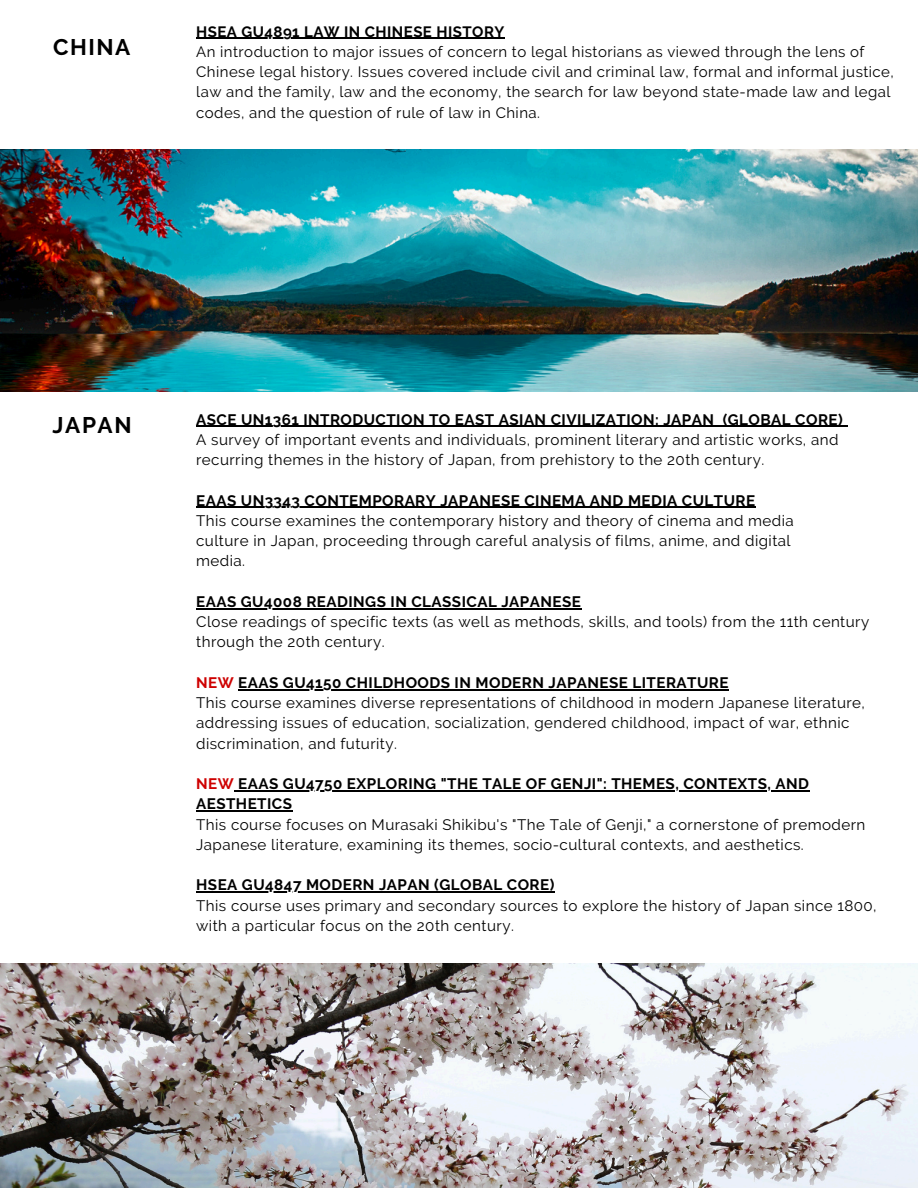
<style>
.page{position:relative;width:918px;height:1188px;background:#fff}
.page>*{position:absolute;margin:0;border:0;box-sizing:border-box;transform-origin:0 0}
.t1{font:700 22.5px "Raleway";letter-spacing:.07em;color:#000}
.t2{font:15.15px/20.2px "Raleway";letter-spacing:.03em;color:#000}
.t3{font:700 15.15px/20.2px "Raleway";letter-spacing:.03em;color:#000}
.t4{font:15px/20.2px "Raleway";letter-spacing:.03em;color:#000}
.t5{font:700 15px "Raleway";letter-spacing:.03em;color:#000}
.s1{font-weight:700;color:#ce0000}
.s2{font-weight:700}
.s3{color:#ce0000}
</style>
<div class="page">
<img style="left:0;top:149px;width:918px;height:242px">
<hr style="left:196px;top:426px;width:518px;height:1px;background:#000">
<hr style="left:723px;top:426px;width:120px;height:1px;background:#000">
<hr style="left:196px;top:507px;width:560px;height:1px;background:#000">
<hr style="left:196px;top:608px;width:385px;height:1px;background:#000">
<hr style="left:238px;top:689px;width:491px;height:1px;background:#000">
<hr style="left:234px;top:790px;width:575px;height:1px;background:#000">
<hr style="left:196px;top:811px;width:96px;height:1px;background:#000">
<hr style="left:196px;top:892px;width:359px;height:1px;background:#000">
<img style="left:0;top:963px;width:918px;height:225px">
<hr style="left:196px;top:38px;width:309px;height:1px;background:#000">
<p class="t1" style="left:53px;top:34px;width:79px">CHINA</p>
<p class="t5" style="left:196px;top:22px;width:310px">HSEA GU4891 LAW IN CHINESE HISTORY</p>
<p class="t4" style="left:196px;top:41px;width:699px">An introduction to major issues of concern to legal historians as viewed through the lens of Chinese legal history. Issues covered include civil and criminal law, formal and informal justice, law and the family, law and the economy, the search for law beyond state-made law and legal codes, and the question of rule of law in China.</p>
<h1 class="t1" style="left:53px;top:412px;width:80px">JAPAN</h1>
<p class="t3" style="left:196px;top:409px;width:648px">ASCE UN1361 INTRODUCTION TO EAST ASIAN CIVILIZATION: JAPAN (GLOBAL CORE)</p>
<p class="t2" style="left:196px;top:429px;width:644px">A survey of important events and individuals, prominent literary and artistic works, and recurring themes in the history of Japan, from prehistory to the 20th century.</p>
<p class="t3" style="left:196px;top:490px;width:561px">EAAS UN3343 CONTEMPORARY JAPANESE CINEMA AND MEDIA CULTURE</p>
<p class="t2" style="left:196px;top:510px;width:599px">This course examines the contemporary history and theory of cinema and media culture in Japan, proceeding through careful analysis of films, anime, and digital media.</p>
<p class="t3" style="left:196px;top:591px;width:386px">EAAS GU4008 READINGS IN CLASSICAL JAPANESE</p>
<p class="t2" style="left:196px;top:612px;width:675px">Close readings of specific texts (as well as methods, skills, and tools) from the 11th century through the 20th century.</p>
<p class="t2" style="left:196px;top:672px;width:670px"><span class="s1">NEW</span> <span class="s2">EAAS GU4150 CHILDHOODS IN MODERN JAPANESE LITERATURE<br></span>This course examines diverse representations of childhood in modern Japanese literature, addressing issues of education, socialization, gendered childhood, impact of war, ethnic discrimination, and futurity.</p>
<p class="t3" style="left:196px;top:774px;width:614px"><span class="s3">NEW</span> EAAS GU4750 EXPLORING "THE TALE OF GENJI": THEMES, CONTEXTS, AND<br>AESTHETICS</p>
<p class="t2" style="left:196px;top:814px;width:671px">This course focuses on Murasaki Shikibu's "The Tale of Genji," a cornerstone of premodern<br>Japanese literature, examining its themes, socio-cultural contexts, and aesthetics.</p>
<p class="t3" style="left:196px;top:875px;width:360px">HSEA GU4847 MODERN JAPAN (GLOBAL CORE)</p>
<p class="t2" style="left:196px;top:895px;width:682px">This course uses primary and secondary sources to explore the history of Japan since 1800, with a particular focus on the 20th century.</p>
</div>
